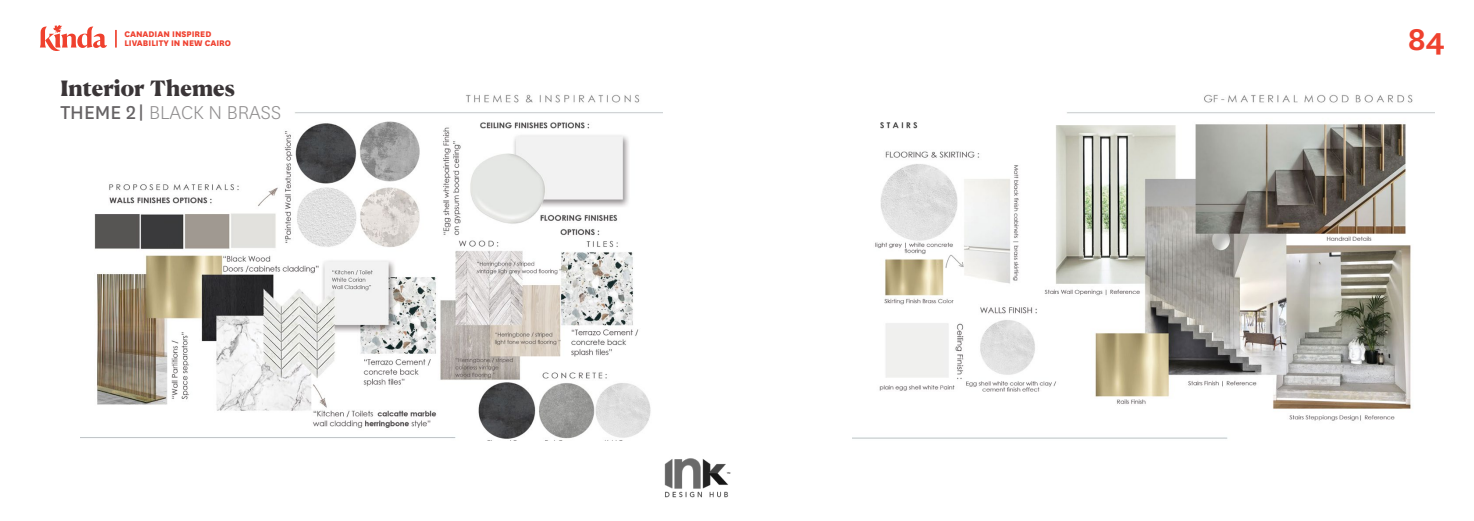
<style>
.page{position:relative;width:1474px;height:521px;background:#fff}
.page>*{position:absolute;margin:0;border:0;box-sizing:border-box;transform-origin:0 0}
.t1{font:600 35px "National";color:#ef412e}
.t2{font:300 21.79px "National";color:#918f90}
.t3{font:900 21.09px "Canela Text";color:#3a3537}
.t4{font:800 9.54px/8.8px "National";color:#ef4130}
.s1{font-weight:400;color:#656264}
</style>
<div class="page">
<img style="left:664px;top:458px;width:67px;height:40px">
<svg style="left:40px;top:25px;width:67px;height:26px"></svg>
<svg style="left:115px;top:30px;width:2px;height:18px"></svg>
<img style="left:81px;top:94px;width:581px;height:345px">
<img style="left:852px;top:94px;width:582px;height:345px">
<p class="t4" style="left:124px;top:29px;width:108px">CANADIAN INSPIRED<br>LIVABILITY IN NEW CAIRO</p>
<h3 class="t3" style="left:60px;top:76px;width:176px">Interior Themes</h3>
<h2 class="t2" style="left:60px;top:99px;width:222px"><span class="s1">THEME 2|</span> BLACK N BRASS</h2>
<h1 class="t1" style="left:1407px;top:15px;width:39px">84</h1>
</div>
